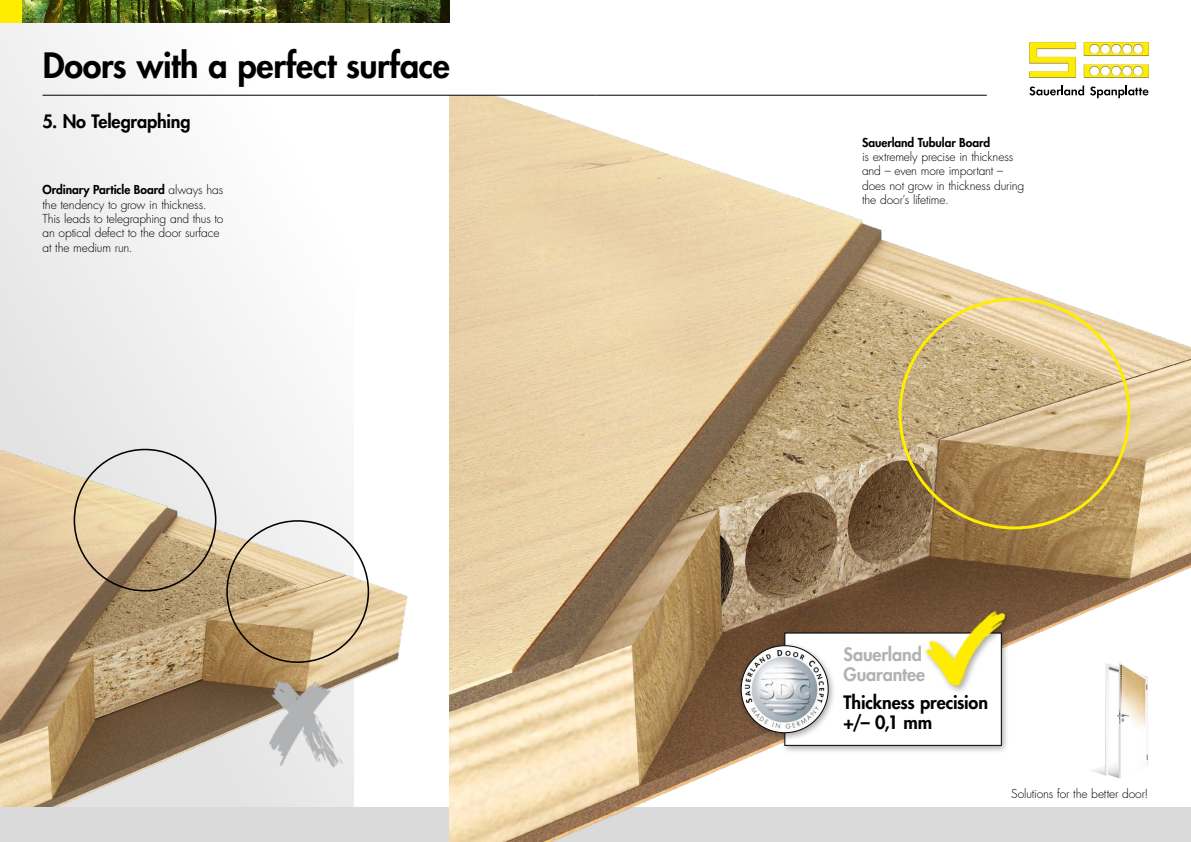
<style>
.page{position:relative;width:1191px;height:842px;background:#fff}
.page>*{position:absolute;margin:0;border:0;box-sizing:border-box;transform-origin:0 0}
.t1{font:800 34px "Futura LT Pro";letter-spacing:-.01em;color:#000}
.t2{font:800 18px/20px "Futura LT Pro";letter-spacing:-.01em;color:#000}
.t3{font:800 18px/20px "Futura LT Pro";letter-spacing:-.005em;color:#b1b2b3}
.t4{font:300 12px/14.4px "Futura LT Pro";letter-spacing:-.01em;color:#000}
.t5{font:800 12px "Futura LT Pro";letter-spacing:-.005em;color:#000}
.s1{font-weight:800}
</style>
<div class="page">
<div style="left:0;top:18px;width:354px;height:824px;background:linear-gradient(to right,#e9e9e9,#fefefe)"></div>
<img style="left:0;top:436px;width:429px;height:372px">
<img style="left:258px;top:666px;width:92px;height:113px">
<img style="left:254px;top:671px;width:88px;height:101px">
<div style="left:0;top:808px;width:450px;height:34px;background:#dadada"></div>
<img style="left:450px;top:95px;width:741px;height:747px">
<div style="left:780px;top:629px;width:229px;height:124px;background:#000;opacity:.35"></div>
<svg style="left:784px;top:633px;width:217px;height:113px"></svg>
<div style="left:737px;top:641px;width:99px;height:100px;background:#000;opacity:.35"></div>
<img style="left:741px;top:646px;width:87px;height:87px;border-radius:43px">
<div style="left:923px;top:608px;width:90px;height:86px;background:#000;opacity:.35"></div>
<img style="left:922px;top:606px;width:85px;height:84px">
<div style="left:0;top:0;width:23px;height:23px;background:#ffed00"></div>
<img style="left:1088px;top:663px;width:60px;height:116px">
<svg style="left:1029px;top:86px;width:55px;height:9px"></svg>
<svg style="left:1090px;top:86px;width:58px;height:12px"></svg>
<img style="left:1029px;top:43px;width:119px;height:35px">
<hr style="left:43px;top:95px;width:552px;height:1px;background:#000">
<hr style="left:595px;top:95px;width:391px;height:1px;background:#000">
<img style="left:23px;top:0;width:427px;height:23px">
<h1 class="t1" style="left:43px;top:40px;width:408px">Doors with a perfect surface</h1>
<h2 class="t2" style="left:43px;top:111px;width:149px">5. No Telegraphing</h2>
<p class="t4" style="left:43px;top:183px;width:182px"><span class="s1">Ordinary Particle Board</span> always has the tendency to grow in thickness.<br>This leads to telegraphing and thus to an optical defect to the door surface at the medium run.</p>
<p class="t5" style="left:862px;top:133px;width:130px">Sauerland Tubular Board</p>
<p class="t4" style="left:862px;top:150px;width:164px">is extremely precise in thickness and – even more important – does not grow in thickness during the door’s lifetime.</p>
<h2 class="t3" style="left:843px;top:644px;width:83px">Sauerland<br>Guarantee</h2>
<h2 class="t2" style="left:843px;top:692px;width:146px">Thickness precision +/– 0,1 mm</h2>
<p class="t4" style="left:1011px;top:786px;width:139px">Solutions for the better door!</p>
</div>
